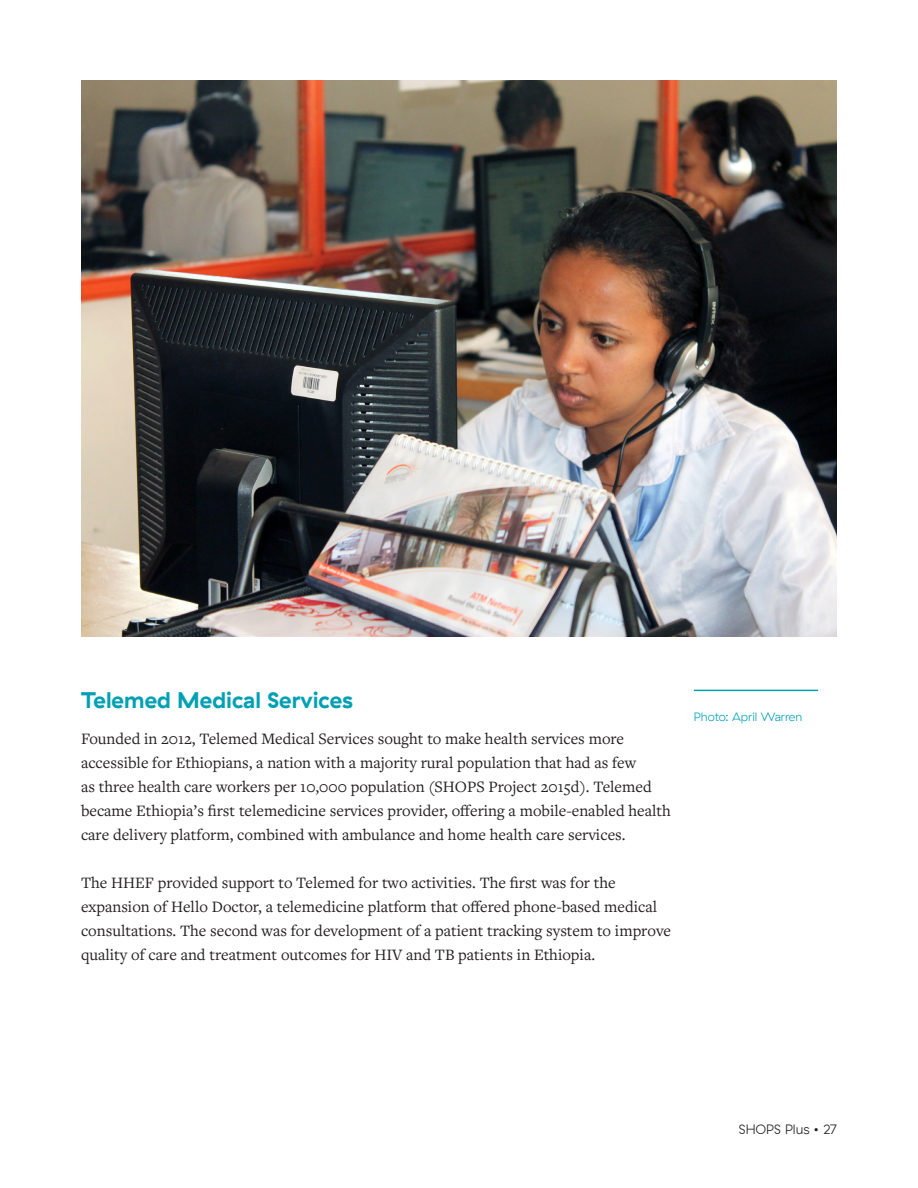
<style>
.page{position:relative;width:918px;height:1188px;background:#fff}
.page>*{position:absolute;margin:0;border:0;box-sizing:border-box;transform-origin:0 0}
.t1{font:700 22.5px "GT Haptik";color:#00a0b4}
.t2{font:16.5px/24px "Freight Text Pro";color:#231f20}
.t3{font:300 13.5px "GT Haptik";color:#231f20}
.t4{font:300 12px "GT Haptik";color:#00a1b5}
</style>
<div class="page">
<img style="left:81px;top:81px;width:756px;height:555px">
<hr style="left:694px;top:690px;width:124px;height:1px;background:#00a1b5">
<h3 class="t1" style="left:81px;top:686px;width:273px">Telemed Medical Services</h3>
<p class="t2" style="left:81px;top:726px;width:591px">Founded in 2012, Telemed Medical Services sought to make health services more accessible for Ethiopians, a nation with a majority rural population that had as few<br>as three health care workers per 10,000 population (SHOPS Project 2015d). Telemed became Ethiopia’s first telemedicine services provider, offering a mobile-enabled health care delivery platform, combined with ambulance and home health care services.</p>
<p class="t2" style="left:81px;top:870px;width:592px">The HHEF provided support to Telemed for two activities. The first was for the expansion of Hello Doctor, a telemedicine platform that offered phone-based medical consultations. The second was for development of a patient tracking system to improve quality of care and treatment outcomes for HIV and TB patients in Ethiopia.</p>
<p class="t4" style="left:694px;top:710px;width:110px">Photo: April Warren</p>
<p class="t3" style="left:739px;top:1122px;width:100px">SHOPS Plus • 27</p>
</div>
